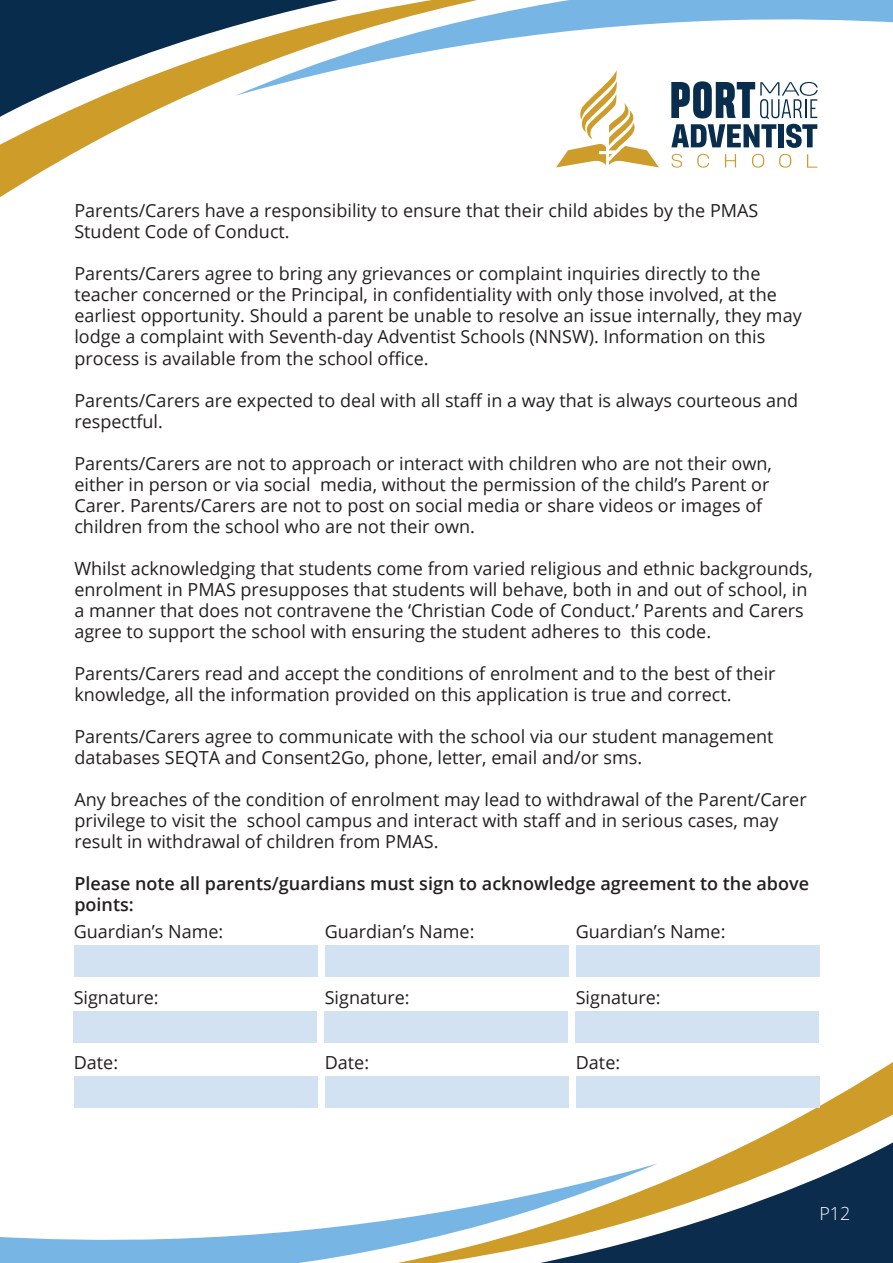
<style>
.page{position:relative;width:893px;height:1263px;background:#fff}
.page>*{position:absolute;margin:0;border:0;box-sizing:border-box;transform-origin:0 0}
.t1{font:18px/21px "Open Sans";color:#231f20}
.t2{font:600 18px/21px "Open Sans";color:#231f20}
.t3{font:300 18px "Open Sans";color:#fff}
</style>
<div class="page">
<svg style="left:671px;top:154px;width:11px;height:14px"></svg>
<svg style="left:697px;top:154px;width:12px;height:14px"></svg>
<svg style="left:725px;top:154px;width:11px;height:13px"></svg>
<svg style="left:752px;top:154px;width:12px;height:14px"></svg>
<svg style="left:779px;top:154px;width:12px;height:14px"></svg>
<svg style="left:807px;top:154px;width:10px;height:14px"></svg>
<svg style="left:557px;top:124px;width:102px;height:43px"></svg>
<svg style="left:671px;top:96px;width:147px;height:52px"></svg>
<svg style="left:568px;top:1062px;width:325px;height:201px"></svg>
<svg style="left:0;top:1163px;width:658px;height:100px"></svg>
<svg style="left:580px;top:96px;width:117px;height:28px"></svg>
<svg style="left:0;top:0;width:557px;height:198px"></svg>
<svg style="left:235px;top:0;width:658px;height:96px"></svg>
<div style="left:74px;top:945px;width:243px;height:32px;background:#d2e2f2"></div>
<div style="left:74px;top:1011px;width:243px;height:32px;background:#d2e2f2"></div>
<div style="left:74px;top:1076px;width:243px;height:32px;background:#d2e2f2"></div>
<div style="left:325px;top:945px;width:243px;height:32px;background:#d2e2f2"></div>
<div style="left:325px;top:1011px;width:243px;height:32px;background:#d2e2f2"></div>
<div style="left:325px;top:1076px;width:243px;height:32px;background:#d2e2f2"></div>
<div style="left:576px;top:945px;width:243px;height:32px;background:#d2e2f2"></div>
<div style="left:576px;top:1011px;width:243px;height:32px;background:#d2e2f2"></div>
<div style="left:576px;top:1076px;width:243px;height:32px;background:#d2e2f2"></div>
<p class="t1" style="left:74px;top:200px;width:685px">Parents/Carers have a responsibility to ensure that their child abides by the PMAS<br>Student Code of Conduct.</p>
<p class="t1" style="left:74px;top:263px;width:729px">Parents/Carers agree to bring any grievances or complaint inquiries directly to the teacher concerned or the Principal, in confidentiality with only those involved, at the earliest opportunity. Should a parent be unable to resolve an issue internally, they may lodge a complaint with Seventh-day Adventist Schools (NNSW). Information on this process is available from the school office.</p>
<p class="t1" style="left:74px;top:389px;width:725px">Parents/Carers are expected to deal with all staff in a way that is always courteous and respectful.</p>
<p class="t1" style="left:74px;top:452px;width:699px">Parents/Carers are not to approach or interact with children who are not their own, either in person or via social media, without the permission of the child’s Parent or Carer. Parents/Carers are not to post on social media or share videos or images of children from the school who are not their own.</p>
<p class="t1" style="left:74px;top:557px;width:740px">Whilst acknowledging that students come from varied religious and ethnic backgrounds, enrolment in PMAS presupposes that students will behave, both in and out of school, in a manner that does not contravene the ‘Christian Code of Conduct.’ Parents and Carers agree to support the school with ensuring the student adheres to this code.</p>
<p class="t1" style="left:74px;top:662px;width:703px">Parents/Carers read and accept the conditions of enrolment and to the best of their knowledge, all the information provided on this application is true and correct.</p>
<p class="t1" style="left:74px;top:725px;width:701px">Parents/Carers agree to communicate with the school via our student management databases SEQTA and Consent2Go, phone, letter, email and/or sms.</p>
<p class="t1" style="left:74px;top:788px;width:734px">Any breaches of the condition of enrolment may lead to withdrawal of the Parent/Carer privilege to visit the school campus and interact with staff and in serious cases, may result in withdrawal of children from PMAS.</p>
<p class="t2" style="left:74px;top:872px;width:736px">Please note all parents/guardians must sign to acknowledge agreement to the above points:</p>
<p class="t1" style="left:74px;top:921px;width:151px">Guardian’s Name:</p>
<p class="t1" style="left:325px;top:921px;width:151px">Guardian’s Name:</p>
<p class="t1" style="left:576px;top:921px;width:151px">Guardian’s Name:</p>
<p class="t1" style="left:74px;top:986px;width:86px">Signature:</p>
<p class="t1" style="left:74px;top:1051px;width:46px">Date:</p>
<p class="t1" style="left:325px;top:986px;width:86px">Signature:</p>
<p class="t1" style="left:325px;top:1051px;width:46px">Date:</p>
<p class="t1" style="left:576px;top:986px;width:86px">Signature:</p>
<p class="t1" style="left:576px;top:1051px;width:46px">Date:</p>
<p class="t3" style="left:819px;top:1201px;width:33px">P12</p>
</div>
